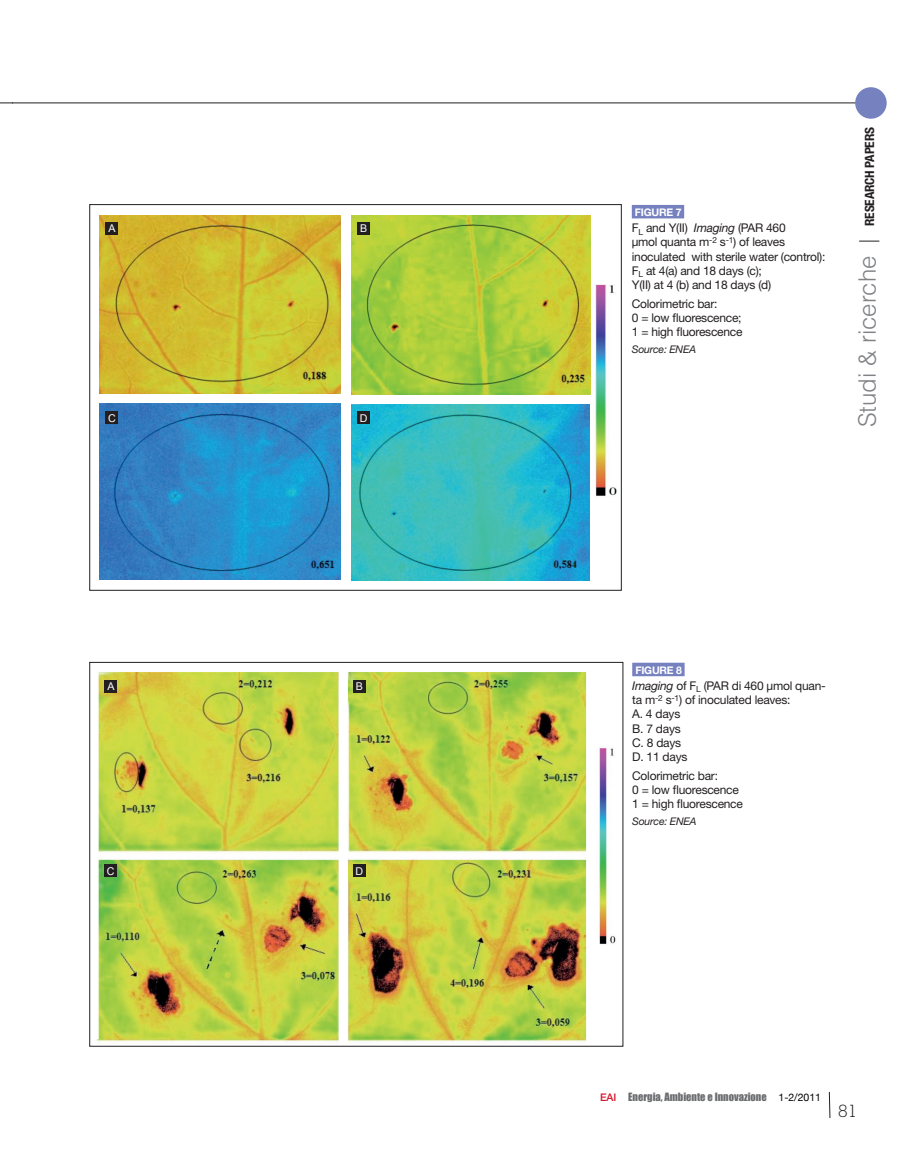
<style>
.page{position:relative;width:919px;height:1153px;background:#fff}
.page>*{position:absolute;margin:0;border:0;box-sizing:border-box;transform-origin:0 0}
.t1{font:300 24px "Helvetica";color:#808285}
.t2{font:300 18px "Rockwell";color:#231f20}
.t3{font:12px/14.2px "Helvetica Neue";letter-spacing:-.02em;color:#231f20}
.t4{font:10.65px "Arial";color:#fff}
.t5{font:10.5px "Impact";color:#6c6d70}
.t6{font:italic 10.5px "Helvetica Neue";letter-spacing:-.02em;color:#231f20}
.t7{font:700 10.5px "Helvetica Neue";letter-spacing:-.02em;color:#fff}
.s1{font-style:italic}
.s2{font-family:"Helvetica Neue";font-weight:700;font-stretch:condensed;font-size:12.75px;color:#231f20}
.s3{font-family:"Helvetica Neue";font-weight:500;color:#d7162e}
.s4{font-family:"Helvetica Neue";color:#000}
</style>
<div class="page">
<svg style="left:0;top:102px;width:13px;height:1px"></svg>
<hr style="left:13px;top:102px;width:843px;height:1px;background:#231f20">
<div style="left:855px;top:87px;width:31px;height:32px;background:#7681bf;border-radius:50%"></div>
<svg style="left:828px;top:1091px;width:2px;height:27px"></svg>
<svg style="left:859px;top:241px;width:20px;height:1px"></svg>
<img style="left:100px;top:216px;width:241px;height:177px">
<img style="left:351px;top:216px;width:239px;height:178px">
<img style="left:100px;top:404px;width:240px;height:175px">
<img style="left:351px;top:405px;width:238px;height:176px">
<div style="left:631px;top:205px;width:53px;height:13px;background:#7681bf"></div>
<div style="left:105px;top:222px;width:13px;height:13px;background:#231f20"></div>
<div style="left:357px;top:222px;width:13px;height:13px;background:#231f20"></div>
<div style="left:105px;top:411px;width:13px;height:13px;background:#231f20"></div>
<div style="left:357px;top:411px;width:13px;height:13px;background:#231f20"></div>
<img style="left:595px;top:284px;width:21px;height:212px">
<img style="left:96px;top:672px;width:520px;height:371px">
<div style="left:104px;top:679px;width:13px;height:13px;background:#231f20"></div>
<div style="left:353px;top:679px;width:13px;height:13px;background:#231f20"></div>
<div style="left:104px;top:864px;width:13px;height:13px;background:#231f20"></div>
<div style="left:353px;top:864px;width:13px;height:13px;background:#231f20"></div>
<div style="left:632px;top:662px;width:52px;height:14px;background:#7681bf"></div>
<p class="t4" style="left:109px;top:223px;width:9px">A</p>
<p class="t4" style="left:360px;top:223px;width:9px">B</p>
<p class="t4" style="left:108px;top:412px;width:9px">C</p>
<p class="t4" style="left:360px;top:412px;width:9px">D</p>
<p class="t4" style="left:107px;top:680px;width:9px">A</p>
<p class="t4" style="left:356px;top:680px;width:9px">B</p>
<p class="t4" style="left:107px;top:864px;width:9px">C</p>
<p class="t4" style="left:355px;top:864px;width:9px">D</p>
<p class="t7" style="left:635px;top:208px;width:48px">FIGURE 7</p>
<p class="t3" style="left:631px;top:222px;width:195px">F<sub>L</sub> and Y(II) <span class="s1">Imaging</span> (PAR 460<br>µmol quanta m<sup>-2</sup> s<sup>-1</sup>) of leaves inoculated with sterile water (control):<br>F<sub>L</sub> at 4(a) and 18 days (c);<br>Y(II) at 4 (b) and 18 days (d)</p>
<p class="t3" style="left:631px;top:297px;width:112px">Colorimetric bar:<br>0 = low fluorescence;<br>1 = high fluorescence</p>
<p class="t6" style="left:631px;top:345px;width:66px">Source: ENEA</p>
<h1 class="t1" style="left:858px;top:427px;width:302px;rotate:-90deg">Studi &amp; ricerche <span class="s2">RESEARCH PAPERS</span></h1>
<p class="t7" style="left:635px;top:666px;width:48px">FIGURE 8</p>
<p class="t3" style="left:632px;top:679px;width:195px"><span class="s1">Imaging</span> of F<sub>L</sub> (PAR di 460 µmol quan&shy;ta m<sup>-2</sup> s<sup>-1</sup>) of inoculated leaves:<br>A. 4 days<br>B. 7 days<br>C. 8 days<br>D. 11 days</p>
<p class="t3" style="left:632px;top:769px;width:112px">Colorimetric bar:<br>0 = low fluorescence<br>1 = high fluorescence</p>
<p class="t6" style="left:632px;top:817px;width:66px">Source: ENEA</p>
<p class="t5" style="left:600px;top:1090px;width:223px"><span class="s3">EAI</span> Energia, Ambiente e Innovazione <span class="s4">1-2/2011</span></p>
<h2 class="t2" style="left:838px;top:1104px;width:21px">81</h2>
</div>
